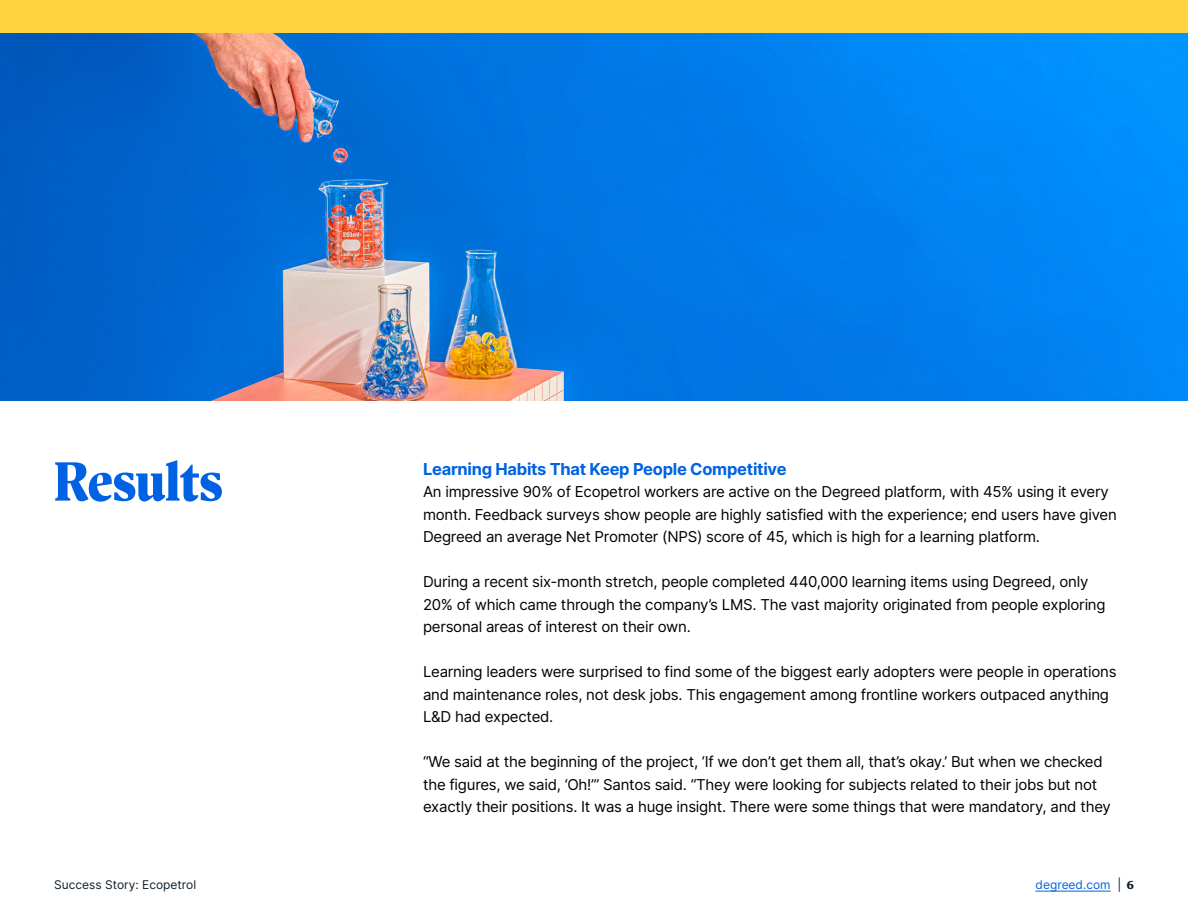
<style>
.page{position:relative;width:1188px;height:918px;background:#fff}
.page>*{position:absolute;margin:0;border:0;box-sizing:border-box;transform-origin:0 0}
.t1{font:800 55.5px "Antonia H1";letter-spacing:-.01em;color:#0062e3}
.t2{font:700 16.5px "Inter";letter-spacing:-.015em;color:#0062e3}
.t3{font:15px/22.5px "Inter";letter-spacing:-.015em;color:#000}
.t4{font:12px "Inter";color:#0f1f2c}
.t5{font:12px "Inter";color:#0062e3}
.s1{color:#0f1f2c}
.s2{font-family:"Antonia H3";font-weight:800;color:#0f1f2c}
</style>
<div class="page">
<div style="left:0;top:0;width:1188px;height:231px;background:#fed241"></div>
<img style="left:0;top:33px;width:1188px;height:368px">
<hr style="left:1036px;top:891px;width:75px;height:1px;background:#0062e3">
<h1 class="t1" style="left:54px;top:450px;width:170px">Results</h1>
<p class="t2" style="left:423px;top:457px;width:365px">Learning Habits That Keep People Competitive</p>
<p class="t3" style="left:423px;top:480px;width:695px">An impressive 90% of Ecopetrol workers are active on the Degreed platform, with 45% using it every month. Feedback surveys show people are highly satisfied with the experience; end users have given<br>Degreed an average Net Promoter (NPS) score of 45, which is high for a learning platform.</p>
<p class="t3" style="left:423px;top:570px;width:684px">During a recent six-month stretch, people completed 440,000 learning items using Degreed, only<br>20% of which came through the company’s LMS. The vast majority originated from people exploring personal areas of interest on their own.</p>
<p class="t3" style="left:423px;top:660px;width:695px">Learning leaders were surprised to find some of the biggest early adopters were people in operations and maintenance roles, not desk jobs. This engagement among frontline workers outpaced anything<br>L&amp;D had expected.</p>
<p class="t3" style="left:423px;top:750px;width:689px">“We said at the beginning of the project, ‘If we don’t get them all, that’s okay.’ But when we checked the figures, we said, ‘Oh!’” Santos said. “They were looking for subjects related to their jobs but not exactly their positions. It was a huge insight. There were some things that were mandatory, and they</p>
<p class="t4" style="left:54px;top:876px;width:144px">Success Story: Ecopetrol</p>
<p class="t5" style="left:1036px;top:876px;width:100px">degreed.com <span class="s1">|</span> <span class="s2">6</span></p>
</div>
